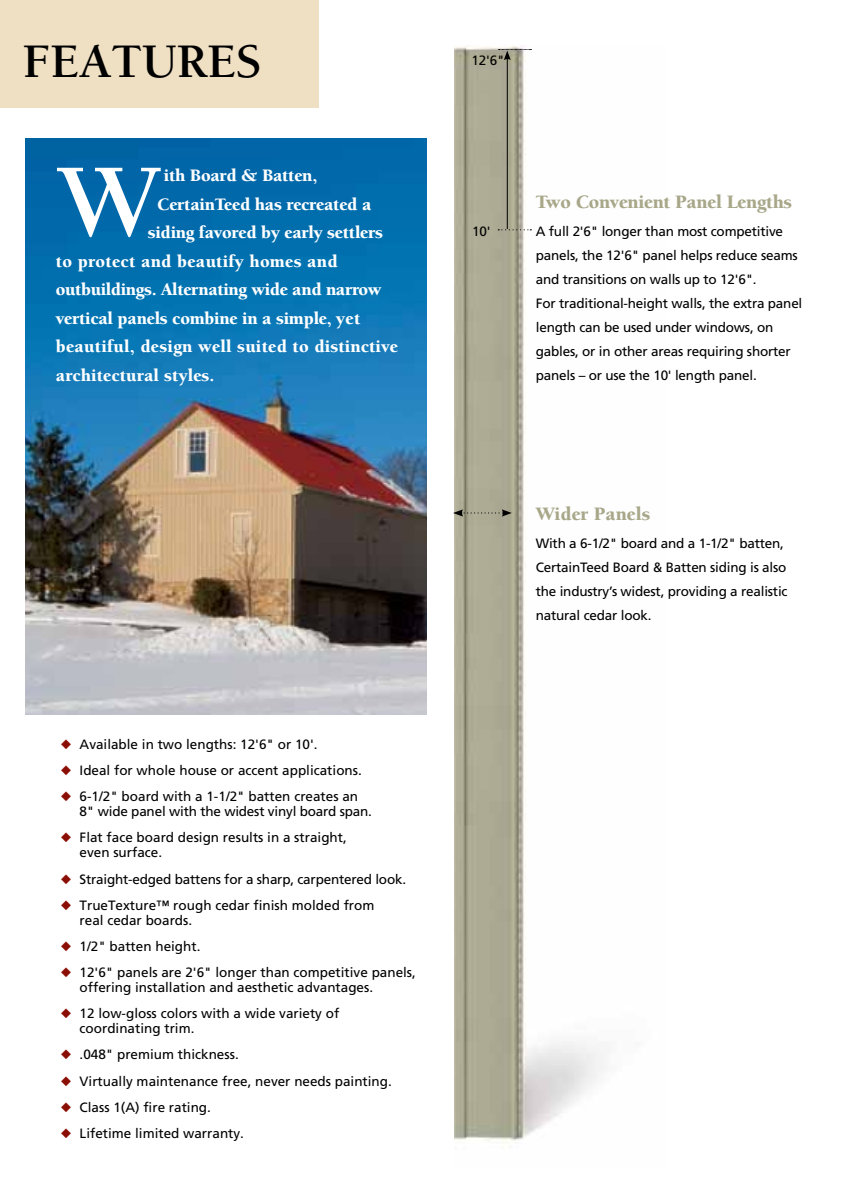
<style>
.page{position:relative;width:843px;height:1188px;background:#fff}
.page>*{position:absolute;margin:0;border:0;box-sizing:border-box;transform-origin:0 0}
.t1{font:700 106.2px "Berkeley";color:#fff}
.t2{font:700 49.5px "Berkeley";letter-spacing:-.015em;color:#000}
.t3{font:900 19.5px "Berkeley";letter-spacing:-.015em;color:#a8a789}
.t4{font:900 18px "Berkeley";letter-spacing:-.015em;color:#fff}
.t5{font:900 18px "Berkeley";letter-spacing:.015em;color:#fff}
.t6{font:900 18px "Berkeley";letter-spacing:.005em;color:#fff}
.t7{font:13.5px/24px "Frutiger";color:#000}
.s1{color:#8b0e04}
</style>
<div class="page">
<img style="left:25px;top:138px;width:401px;height:577px">
<div style="left:0;top:0;width:318px;height:108px;background:#f0e0c3"></div>
<img style="left:454px;top:45px;width:151px;height:1098px">
<svg style="left:453px;top:509px;width:58px;height:8px"></svg>
<svg style="left:498px;top:229px;width:33px;height:1px"></svg>
<hr style="left:507px;top:58px;width:1px;height:171px;background:#000">
<svg style="left:498px;top:49px;width:33px;height:11px"></svg>
<h2 class="t2" style="left:22px;top:35px;width:241px">FEATURES</h2>
<h1 class="t1" style="left:56px;top:145px;width:106px">W</h1>
<h3 class="t4" style="left:164px;top:166px;width:155px">ith Board &amp; Batten,</h3>
<h3 class="t4" style="left:157px;top:195px;width:216px">CertainTeed has recreated a</h3>
<h3 class="t4" style="left:148px;top:223px;width:237px">siding favored by early settlers</h3>
<h3 class="t5" style="left:56px;top:252px;width:283px">to protect and beautify homes and</h3>
<h3 class="t4" style="left:56px;top:280px;width:327px">outbuildings. Alternating wide and narrow</h3>
<h3 class="t4" style="left:56px;top:309px;width:306px">vertical panels combine in a simple, yet</h3>
<h3 class="t5" style="left:56px;top:337px;width:343px">beautiful, design well suited to distinctive</h3>
<h3 class="t6" style="left:56px;top:366px;width:160px">architectural styles.</h3>
<p class="t7" style="left:61px;top:732px;width:258px"><span class="s1">◆</span> Available in two lengths: 12'6" or 10'.</p>
<p class="t7" style="left:61px;top:758px;width:302px"><span class="s1">◆</span> Ideal for whole house or accent applications.</p>
<p class="t7" style="left:80px;top:789px;width:294px;line-height:15px;text-indent:-19px"><span class="s1">◆</span> 6-1/2" board with a 1-1/2" batten creates an<br>8" wide panel with the widest vinyl board span.</p>
<p class="t7" style="left:80px;top:830px;width:269px;line-height:15px;text-indent:-19px"><span class="s1">◆</span> Flat face board design results in a straight, even surface.</p>
<p class="t7" style="left:61px;top:867px;width:347px"><span class="s1">◆</span> Straight-edged battens for a sharp, carpentered look.</p>
<p class="t7" style="left:80px;top:897px;width:296px;line-height:15px;text-indent:-19px"><span class="s1">◆</span> TrueTexture™ rough cedar finish molded from real cedar boards.</p>
<p class="t7" style="left:61px;top:934px;width:141px"><span class="s1">◆</span> 1/2" batten height.</p>
<p class="t7" style="left:80px;top:965px;width:338px;line-height:15px;text-indent:-19px"><span class="s1">◆</span> 12'6" panels are 2'6" longer than competitive panels, offering installation and aesthetic advantages.</p>
<p class="t7" style="left:80px;top:1006px;width:261px;line-height:15px;text-indent:-19px"><span class="s1">◆</span> 12 low-gloss colors with a wide variety of coordinating trim.</p>
<p class="t7" style="left:61px;top:1043px;width:179px"><span class="s1">◆</span> .048" premium thickness.</p>
<p class="t7" style="left:61px;top:1069px;width:332px"><span class="s1">◆</span> Virtually maintenance free, never needs painting.</p>
<p class="t7" style="left:61px;top:1095px;width:152px"><span class="s1">◆</span> Class 1(A) fire rating.</p>
<p class="t7" style="left:61px;top:1121px;width:185px"><span class="s1">◆</span> Lifetime limited warranty.</p>
<p class="t7" style="left:471px;top:48px;width:34px">12'6"</p>
<p class="t7" style="left:472px;top:219px;width:20px">10'</p>
<h3 class="t3" style="left:535px;top:191px;width:258px">Two Convenient Panel Lengths</h3>
<p class="t7" style="left:535px;top:220px;width:268px">A full 2'6" longer than most competitive panels, the 12'6" panel helps reduce seams and transitions on walls up to 12'6".<br>For traditional-height walls, the extra panel length can be used under windows, on gables, or in other areas requiring shorter panels – or use the 10' length panel.</p>
<h3 class="t3" style="left:535px;top:503px;width:116px">Wider Panels</h3>
<p class="t7" style="left:535px;top:532px;width:253px">With a 6-1/2" board and a 1-1/2" batten, CertainTeed Board &amp; Batten siding is also the industry’s widest, providing a realistic natural cedar look.</p>
</div>
